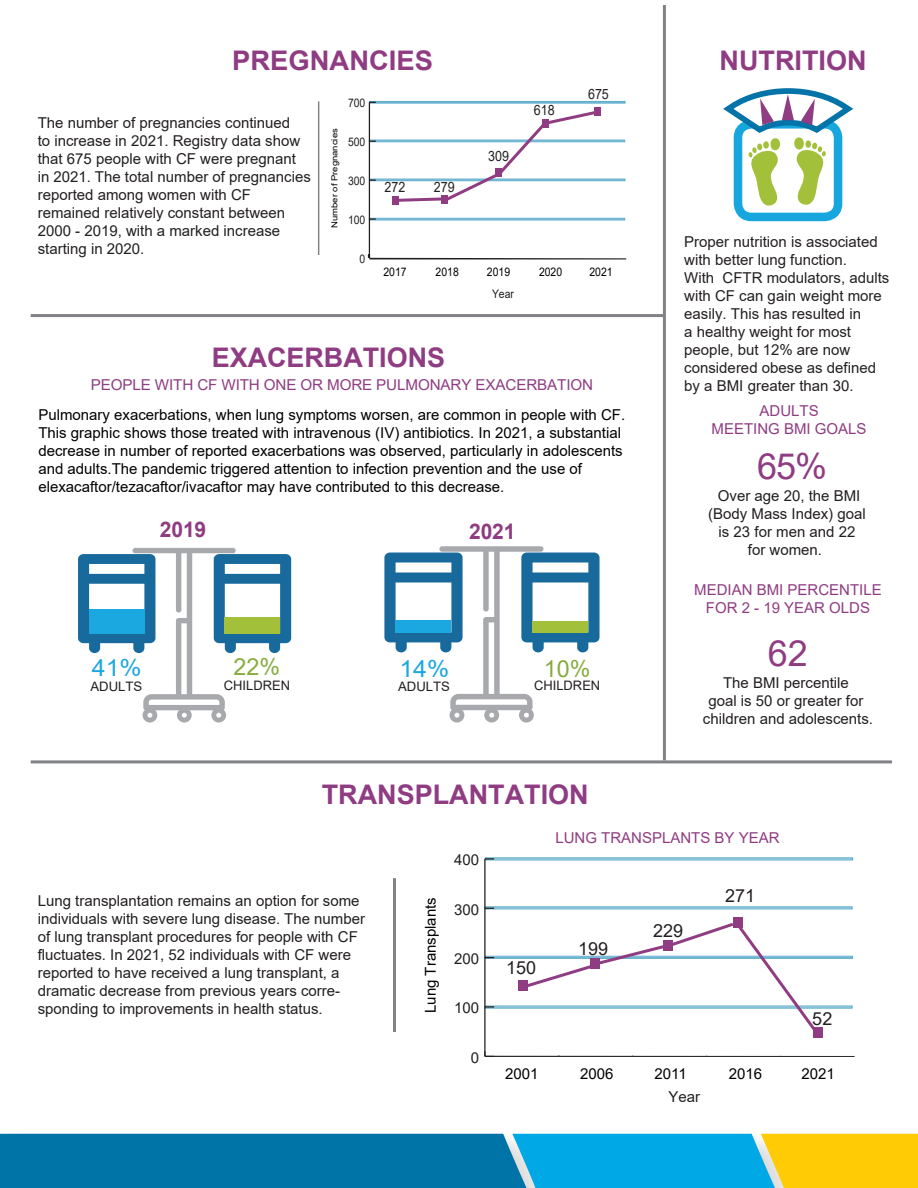
<style>
.page{position:relative;width:918px;height:1188px;background:#fff}
.page>*{position:absolute;margin:0;border:0;box-sizing:border-box;transform-origin:0 0}
.t1{font:36px "Arial";color:#8f3c82}
.t2{font:700 27px "Arial";color:#8f3c82}
.t3{font:23.55px "Arial";color:#88ac3e}
.t4{font:23.55px "Arial";color:#1ba7e0;scale:1.06 1}
.t5{font:700 21.45px "Arial";letter-spacing:-.01em;color:#8f3c82}
.t6{font:18px "Arial";color:#231f20}
.t7{font:15px/18px "Arial";color:#231f20}
.t8{font:15px/18px "Arial";color:#010101}
.t9{font:15px/18px "Arial";color:#8f3c82;text-align:center}
.t10{font:14.25px "Arial";color:#231f20;scale:.88 1}
.t11{font:13.05px "Arial";color:#231f20}
.t12{font:11.85px "Arial";color:#010101;scale:.88 1}
.t13{font:11.85px "Arial";color:#231f20;scale:.88 1}
.t14{font:8.4px "Arial";color:#010101;scale:1.13 1}
</style>
<div class="page">
<img style="left:500px;top:1133px;width:248px;height:1px">
<img style="left:748px;top:1133px;width:170px;height:1px">
<svg style="left:0;top:1134px;width:918px;height:54px;background:#2c909f"></svg>
<div style="left:734px;top:120px;width:108px;height:101px;border:9px solid #18a6df;border-radius:13px"></div>
<svg style="left:723px;top:88px;width:130px;height:120px"></svg>
<hr style="left:31px;top:760px;width:861px;height:3px;background:#808285">
<hr style="left:484px;top:859px;width:2px;height:197px;background:#231f20">
<svg style="left:485px;top:1006px;width:9px;height:2px"></svg>
<svg style="left:485px;top:858px;width:9px;height:2px"></svg>
<div style="left:813px;top:1027px;width:10px;height:10px;background:#8f3c82"></div>
<div style="left:518px;top:980px;width:10px;height:11px;background:#8f3c82"></div>
<svg style="left:484px;top:1046px;width:371px;height:11px"></svg>
<hr style="left:394px;top:878px;width:1px;height:154px;background:#808284">
<hr style="left:663px;top:5px;width:3px;height:755px;background:#808285">
<svg style="left:522px;top:917px;width:298px;height:113px"></svg>
<hr style="left:31px;top:314px;width:633px;height:3px;background:#808285">
<hr style="left:369px;top:102px;width:1px;height:156px;background:#231f20">
<svg style="left:370px;top:218px;width:6px;height:2px"></svg>
<svg style="left:370px;top:179px;width:6px;height:2px"></svg>
<div style="left:594px;top:107px;width:7px;height:9px;background:#8f3c82"></div>
<div style="left:392px;top:196px;width:7px;height:9px;background:#8f3c82"></div>
<svg style="left:367px;top:249px;width:260px;height:11px"></svg>
<svg style="left:394px;top:111px;width:209px;height:91px"></svg>
<div style="left:441px;top:196px;width:7px;height:8px;background:#8f3c82"></div>
<svg style="left:78px;top:548px;width:213px;height:175px"></svg>
<svg style="left:384px;top:546px;width:216px;height:177px"></svg>
<hr style="left:318px;top:101px;width:1px;height:154px;background:#808284">
<h2 class="t2" style="left:232px;top:41px;width:202px">PREGNANCIES</h2>
<p class="t7" style="left:38px;top:114px;width:275px">The number of pregnancies continued<br>to increase in 2021. Registry data show that 675 people with CF were pregnant in 2021. The total number of pregnancies reported among women with CF remained relatively constant between 2000 - 2019, with a marked increase starting in 2020.</p>
<p class="t14" style="left:329px;top:228px;width:89px;rotate:-90deg">Number of Pregnancies</p>
<p class="t13" style="left:348px;top:95px;width:21px">700</p>
<p class="t13" style="left:348px;top:134px;width:21px">500</p>
<p class="t13" style="left:348px;top:173px;width:21px">300</p>
<p class="t13" style="left:348px;top:212px;width:21px">100</p>
<p class="t13" style="left:360px;top:251px;width:8px">0</p>
<p class="t10" style="left:385px;top:178px;width:25px">272</p>
<p class="t10" style="left:434px;top:178px;width:25px">279</p>
<p class="t10" style="left:488px;top:147px;width:25px">309</p>
<p class="t10" style="left:534px;top:100px;width:25px">618</p>
<p class="t10" style="left:588px;top:84px;width:25px">675</p>
<p class="t12" style="left:383px;top:264px;width:28px">2017</p>
<p class="t12" style="left:436px;top:264px;width:28px">2018</p>
<p class="t12" style="left:487px;top:264px;width:28px">2019</p>
<p class="t12" style="left:539px;top:263px;width:28px">2020</p>
<p class="t12" style="left:589px;top:263px;width:28px">2021</p>
<h2 class="t2" style="left:212px;top:339px;width:235px">EXACERBATIONS</h2>
<p class="t13" style="left:492px;top:286px;width:27px">Year</p>
<p class="t9" style="left:91px;top:376px;width:504px">PEOPLE WITH CF WITH ONE OR MORE PULMONARY EXACERBATION</p>
<p class="t8" style="left:38px;top:406px;width:588px">Pulmonary exacerbations, when lung symptoms worsen, are common in people with CF.<br>This graphic shows those treated with intravenous (IV) antibiotics. In 2021, a substantial decrease in number of reported exacerbations was observed, particularly in adolescents and adults.The pandemic triggered attention to infection prevention and the use of elexacaftor/tezacaftor/ivacaftor may have contributed to this decrease.</p>
<h3 class="t5" style="left:160px;top:514px;width:48px">2019</h3>
<h3 class="t5" style="left:469px;top:517px;width:48px">2021</h3>
<h3 class="t4" style="left:92px;top:652px;width:49px">41%</h3>
<p class="t11" style="left:90px;top:677px;width:53px">ADULTS</p>
<h3 class="t3" style="left:234px;top:650px;width:48px">22%</h3>
<p class="t11" style="left:224px;top:676px;width:68px">CHILDREN</p>
<h3 class="t4" style="left:399px;top:652px;width:49px">14%</h3>
<p class="t11" style="left:398px;top:677px;width:53px">ADULTS</p>
<h3 class="t3" style="left:544px;top:652px;width:48px">10%</h3>
<p class="t11" style="left:534px;top:676px;width:68px">CHILDREN</p>
<h2 class="t2" style="left:322px;top:776px;width:268px">TRANSPLANTATION</h2>
<h2 class="t2" style="left:720px;top:41px;width:148px">NUTRITION</h2>
<p class="t7" style="left:684px;top:232px;width:207px">Proper nutrition is associated with better lung function.<br>With CFTR modulators, adults with CF can gain weight more easily. This has resulted in<br>a healthy weight for most people, but 12% are now considered obese as defined by a BMI greater than 30.</p>
<p class="t9" style="left:712px;top:402px;width:157px">ADULTS<br>MEETING BMI GOALS</p>
<h1 class="t1" style="left:757px;top:441px;width:71px">65%</h1>
<p class="t7" style="left:708px;top:487px;width:159px;text-align:center">Over age 20, the BMI (Body Mass Index) goal is 23 for men and 22 for women.</p>
<p class="t9" style="left:694px;top:581px;width:189px">MEDIAN BMI PERCENTILE<br>FOR 2 - 19 YEAR OLDS</p>
<h1 class="t1" style="left:768px;top:628px;width:42px">62</h1>
<p class="t7" style="left:703px;top:673px;width:172px;text-align:center">The BMI percentile<br>goal is 50 or greater for children and adolescents.</p>
<p class="t7" style="left:38px;top:892px;width:329px">Lung transplantation remains an option for some individuals with severe lung disease. The number of lung transplant procedures for people with CF fluctuates. In 2021, 52 individuals with CF were reported to have received a lung transplant, a dramatic decrease from previous years corre&shy;sponding to improvements in health status.</p>
<p class="t8" style="left:421px;top:1013px;width:117px;rotate:-90deg">Lung Transplants</p>
<p class="t7" style="left:454px;top:851px;width:27px">400</p>
<p class="t7" style="left:454px;top:900px;width:27px">300</p>
<p class="t7" style="left:454px;top:950px;width:27px">200</p>
<p class="t7" style="left:454px;top:999px;width:27px">100</p>
<p class="t7" style="left:471px;top:1048px;width:10px">0</p>
<p class="t9" style="left:555px;top:829px;width:226px">LUNG TRANSPLANTS BY YEAR</p>
<p class="t6" style="left:506px;top:956px;width:32px">150</p>
<p class="t6" style="left:578px;top:936px;width:32px">199</p>
<p class="t6" style="left:653px;top:918px;width:32px">229</p>
<p class="t6" style="left:725px;top:884px;width:32px">271</p>
<p class="t6" style="left:812px;top:1006px;width:22px">52</p>
<p class="t8" style="left:505px;top:1065px;width:35px">2001</p>
<p class="t8" style="left:580px;top:1065px;width:35px">2006</p>
<p class="t8" style="left:655px;top:1065px;width:34px">2011</p>
<p class="t8" style="left:729px;top:1064px;width:35px">2016</p>
<p class="t8" style="left:801px;top:1064px;width:35px">2021</p>
<p class="t7" style="left:669px;top:1088px;width:33px">Year</p>
</div>
